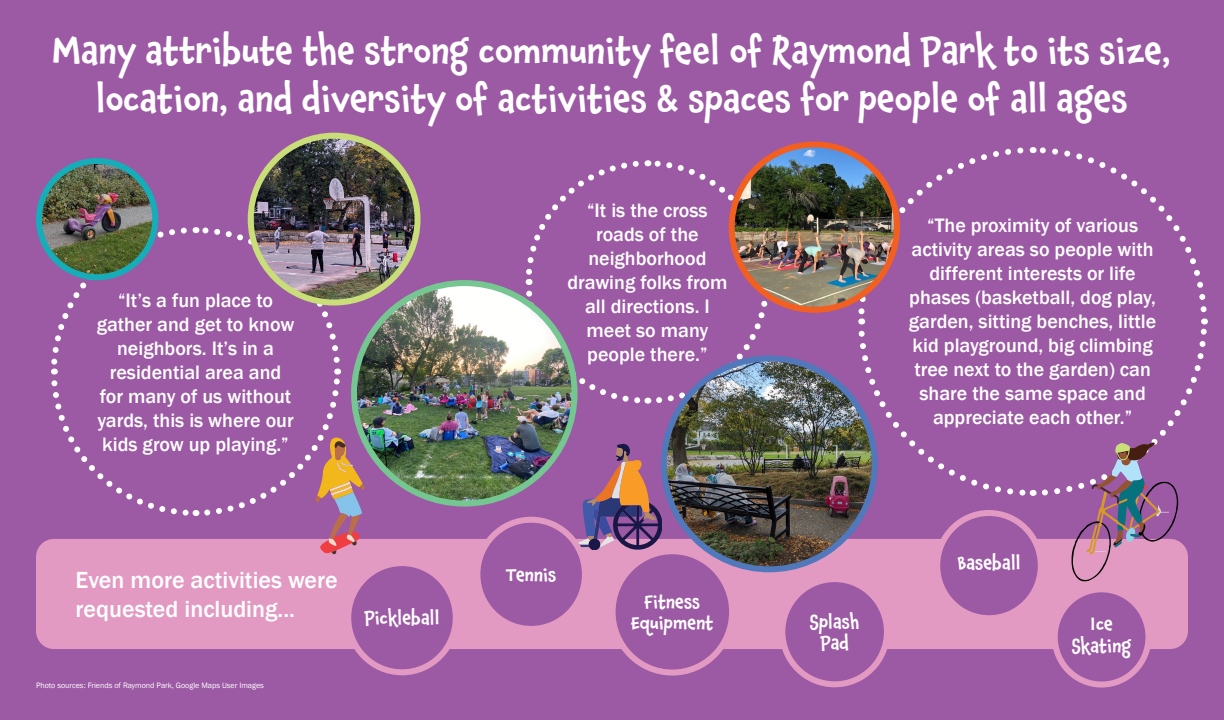
<style>
.page{position:relative;width:1224px;height:720px;background:#9c59a4}
.page>*{position:absolute;margin:0;border:0;box-sizing:border-box;transform-origin:0 0}
.Heading_4{font:500 36px/48px "Chaloops";color:#fff;text-align:center}
.Sub_Heading_1{font:500 24px/28.8px "Franklin Gothic";color:#fff}
.t1{font:500 20px/24px "Franklin Gothic";color:#fff;text-align:center}
.t2{font:500 18px/21.6px "Chaloops";color:#fff;text-align:center}
.t3{font:8px "Franklin Gothic";color:#fff}
</style>
<div class="page">
<div style="left:36px;top:539px;width:1152px;height:110px;background:#e29ac3;border-radius:18px"></div>
<svg style="left:578px;top:444px;width:84px;height:105px"></svg>
<svg style="left:522px;top:157px;width:250px;height:250px"></svg>
<img style="left:251px;top:136px;width:167px;height:167px;border-radius:83px">
<div style="left:248px;top:133px;width:173px;height:173px;border:6px solid #c9dd78;border-radius:50%"></div>
<img style="left:354px;top:283px;width:221px;height:221px;border-radius:110px">
<div style="left:351px;top:280px;width:227px;height:227px;border:6px solid #76c692;border-radius:50%"></div>
<img style="left:39px;top:161px;width:116px;height:116px;border-radius:58px">
<div style="left:36px;top:158px;width:122px;height:122px;border:6px solid #16adb8;border-radius:50%"></div>
<img style="left:732px;top:144px;width:165px;height:166px;border-radius:83px">
<div style="left:729px;top:141px;width:171px;height:172px;border:6px solid #f26021;border-radius:50%"></div>
<img style="left:664px;top:358px;width:211px;height:211px;border-radius:105px">
<div style="left:661px;top:355px;width:217px;height:217px;border:6px solid #5278bc;border-radius:50%"></div>
<div style="left:477px;top:520px;width:108px;height:109px;background:#9c59a4;border-radius:50%"></div>
<div style="left:474px;top:517px;width:114px;height:115px;border:6px solid #e29ac3;border-radius:50%"></div>
<div style="left:348px;top:563px;width:108px;height:109px;background:#9c59a4;border-radius:50%"></div>
<div style="left:345px;top:560px;width:114px;height:115px;border:6px solid #e29ac3;border-radius:50%"></div>
<div style="left:613px;top:551px;width:119px;height:122px;background:#9c59a4;border-radius:50%"></div>
<div style="left:610px;top:548px;width:125px;height:128px;border:6px solid #e29ac3;border-radius:50%"></div>
<div style="left:782px;top:579px;width:105px;height:105px;background:#9c59a4;border-radius:50%"></div>
<div style="left:779px;top:576px;width:111px;height:111px;border:6px solid #e29ac3;border-radius:50%"></div>
<div style="left:937px;top:513px;width:104px;height:105px;background:#9c59a4;border-radius:50%"></div>
<div style="left:934px;top:510px;width:110px;height:111px;border:6px solid #e29ac3;border-radius:50%"></div>
<div style="left:1055px;top:589px;width:93px;height:96px;background:#9c59a4;border-radius:50%"></div>
<div style="left:1052px;top:586px;width:99px;height:102px;border:6px solid #e29ac3;border-radius:50%"></div>
<svg style="left:48px;top:224px;width:317px;height:330px"></svg>
<svg style="left:855px;top:147px;width:353px;height:444px"></svg>
<h1 class="Heading_4" style="left:53px;top:27px;width:1120px">Many attribute the strong community feel of Raymond Park to its size, location, and diversity of activities &amp; spaces for people of all ages</h1>
<p class="t1" style="left:97px;top:288px;width:199px">“It’s a fun place to gather and get to know neighbors. It’s in a residential area and for many of us without yards, this is where our kids grow up playing.”</p>
<h2 class="Sub_Heading_1" style="left:76px;top:566px;width:264px">Even more activities were requested including...</h2>
<p class="t3" style="left:36px;top:680px;width:229px">Photo sources: Friends of Raymond Park, Google Maps User Images</p>
<p class="t2" style="left:365px;top:608px;width:76px">Pickleball</p>
<p class="t1" style="left:567px;top:199px;width:162px">“It is the cross roads of the neighborhood drawing folks from all directions. I meet so many people there.”</p>
<p class="t2" style="left:506px;top:564px;width:52px">Tennis</p>
<p class="t2" style="left:631px;top:591px;width:84px">Fitness<br>Equipment</p>
<p class="t1" style="left:909px;top:214px;width:249px">“The proximity of various activity areas so people with different interests or life phases (basketball, dog play, garden, sitting benches, little kid playground, big climbing tree next to the garden) can share the same space and appreciate each other.”</p>
<p class="t2" style="left:958px;top:553px;width:64px">Baseball</p>
<p class="t2" style="left:810px;top:611px;width:51px">Splash<br>Pad</p>
<p class="t2" style="left:1072px;top:613px;width:61px">Ice<br>Skating</p>
</div>
